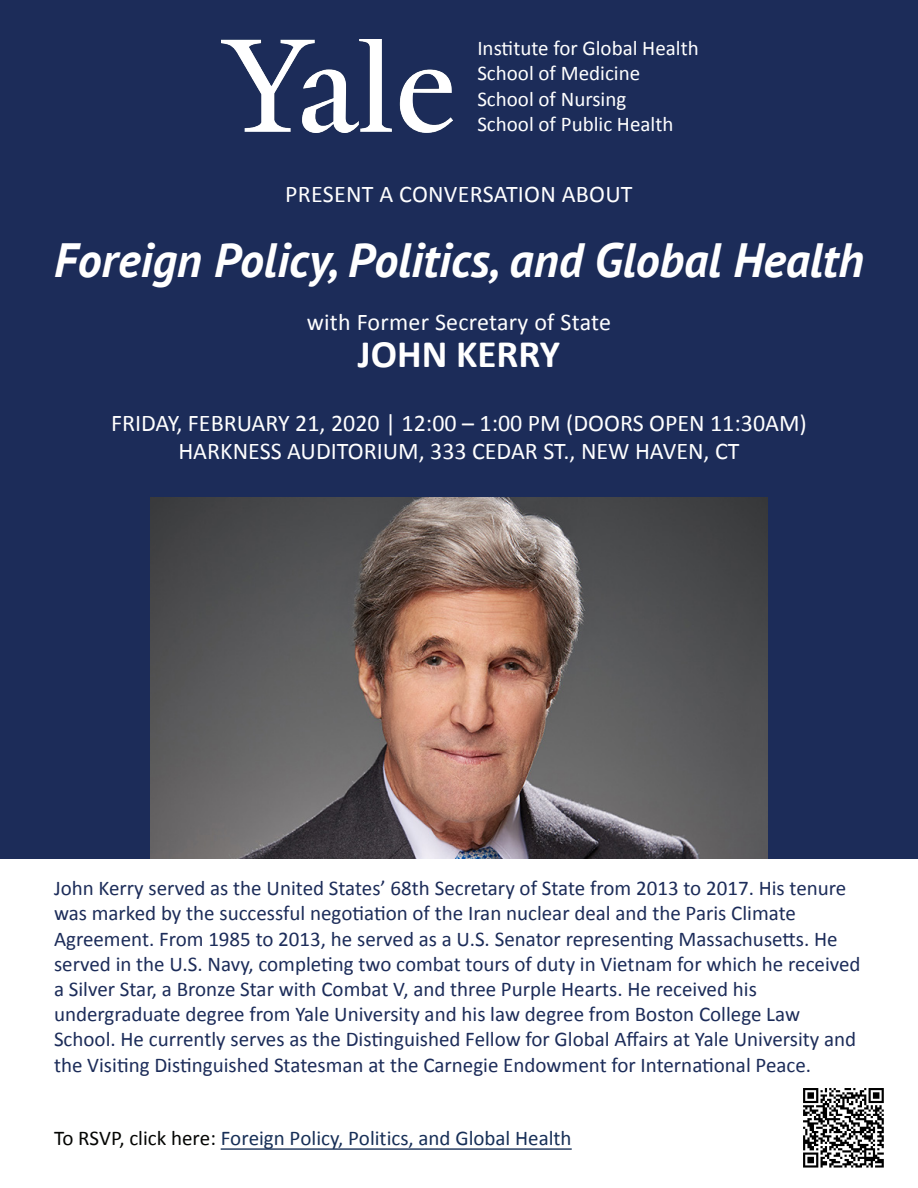
<style>
.page{position:relative;width:918px;height:1188px;background:#fff}
.page>*{position:absolute;margin:0;border:0;box-sizing:border-box;transform-origin:0 0}
.t1{font:italic 700 48px "PT Sans";color:#fff}
.t2{font:700 39px "Calibri";color:#fff}
.t3{font:24px "Calibri";color:#fff}
.t4{font:21px/25.2px "Calibri";color:#1c2c59}
.t5{font:21px "Calibri";color:#fff}
.t6{font:21px "Calibri";color:#172f57}
.s1{color:#040503}
</style>
<div class="page">
<div style="left:0;top:1px;width:918px;height:858px;background:#1c2c59"></div>
<img style="left:151px;top:498px;width:616px;height:361px">
<img style="left:221px;top:39px;width:232px;height:93px">
<img style="left:803px;top:1088px;width:80px;height:80px">
<hr style="left:221px;top:1148px;width:351px;height:2px;background:#172f57">
<p class="t5" style="left:477px;top:34px;width:223px">Institute for Global Health</p>
<p class="t5" style="left:477px;top:59px;width:164px">School of Medicine</p>
<p class="t5" style="left:477px;top:84px;width:150px">School of Nursing</p>
<p class="t5" style="left:477px;top:109px;width:198px">School of Public Health</p>
<p class="t3" style="left:285px;top:177px;width:349px">PRESENT A CONVERSATION ABOUT</p>
<p class="t1" style="left:54px;top:228px;width:811px">Foreign Policy, Politics, and Global Health</p>
<p class="t3" style="left:307px;top:305px;width:306px">with Former Secretary of State</p>
<p class="t2" style="left:358px;top:327px;width:204px">JOHN KERRY</p>
<p class="t3" style="left:111px;top:406px;width:697px">FRIDAY, FEBRUARY 21, 2020 | 12:00 – 1:00 PM (DOORS OPEN 11:30AM)</p>
<p class="t3" style="left:178px;top:435px;width:563px">HARKNESS AUDITORIUM, 333 CEDAR ST., NEW HAVEN, CT</p>
<p class="t4" style="left:54px;top:875px;width:794px">John Kerry served as the United States’ 68th Secretary of State from 2013 to 2017. His tenure was marked by the successful negotiation of the Iran nuclear deal and the Paris Climate</p>
<p class="t4" style="left:54px;top:925px;width:808px">Agreement. From 1985 to 2013, he served as a U.S. Senator representing Massachusetts. He served in the U.S. Navy, completing two combat tours of duty in Vietnam for which he received a Silver Star, a Bronze Star with Combat V, and three Purple Hearts. He received his</p>
<p class="t4" style="left:54px;top:1001px;width:804px">undergraduate degree from Yale University and his law degree from Boston College Law<br>School. He currently serves as the Distinguished Fellow for Global Affairs at Yale University and the Visiting Distinguished Statesman at the Carnegie Endowment for International Peace.</p>
<p class="t6" style="left:54px;top:1123px;width:519px"><span class="s1">To RSVP, click here:</span> Foreign Policy, Politics, and Global Health</p>
</div>
